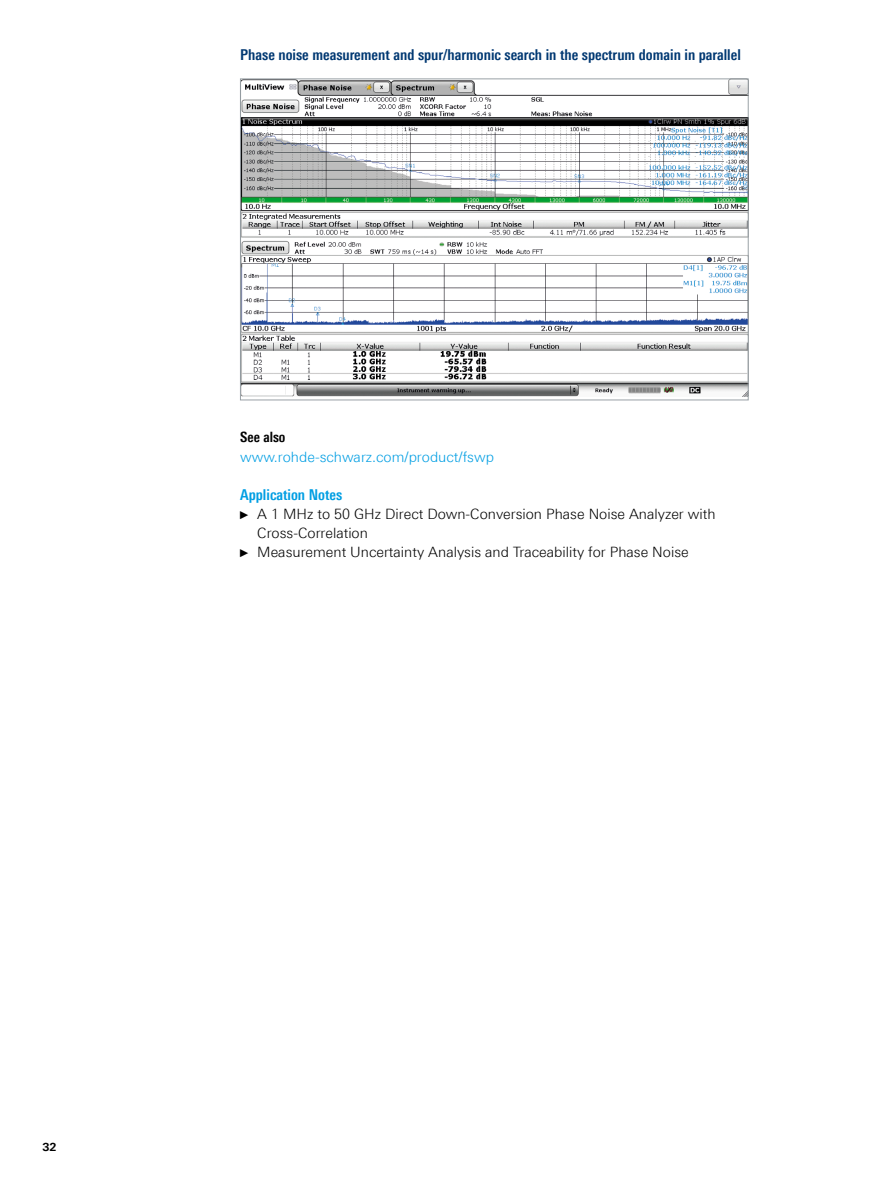
<style>
.page{position:relative;width:893px;height:1191px;background:#fff}
.page>*{position:absolute;margin:0;border:0;box-sizing:border-box;transform-origin:0 0}
.Grafik_Tabelle_Übers{font:700 15px "Linotype Univers 620 Cn";color:#003872}
.Absatzfett_cyan{font:700 15px "Linotype Univers 620 Cn";color:#009ee3}
.t1{font:300 14.25px/19.2px "Linotype Univers 330";color:#000}
.Haupttext_ohne_Absta{font:300 14.25px "Linotype Univers 330";color:#009ee3}
.Absatzfett_schwarz{font:700 14.25px "Linotype Univers 620 Cn";color:#000}
.t2{font:700 11.25px "Linotype Univers 630";color:#000}
.s1{font-family:"Arial Narrow";font-weight:400;font-size:11.4px}
</style>
<div class="page">
<img style="left:242px;top:81px;width:504px;height:316px">
<div style="left:240px;top:79px;width:508px;height:321px;border:1px solid #99a1a6"></div>
<p class="Grafik_Tabelle_Übers" style="left:240px;top:45px;width:502px">Phase noise measurement and spur/harmonic search in the spectrum domain in parallel</p>
<p class="Absatzfett_schwarz" style="left:240px;top:429px;width:47px">See also</p>
<p class="Haupttext_ohne_Absta" style="left:240px;top:448px;width:255px">www.rohde-schwarz.com/product/fswp</p>
<p class="Absatzfett_cyan" style="left:240px;top:485px;width:103px">Application Notes</p>
<p class="t1" style="left:257px;top:504px;width:460px;text-indent:-17px"><span class="s1">►</span> A 1 MHz to 50 GHz Direct Down-Conversion Phase Noise Analyzer with<br>Cross-Correlation</p>
<p class="t1" style="left:240px;top:542px;width:450px"><span class="s1">►</span> Measurement Uncertainty Analysis and Traceability for Phase Noise</p>
<p class="t2" style="left:43px;top:1139px;width:16px">32</p>
</div>
